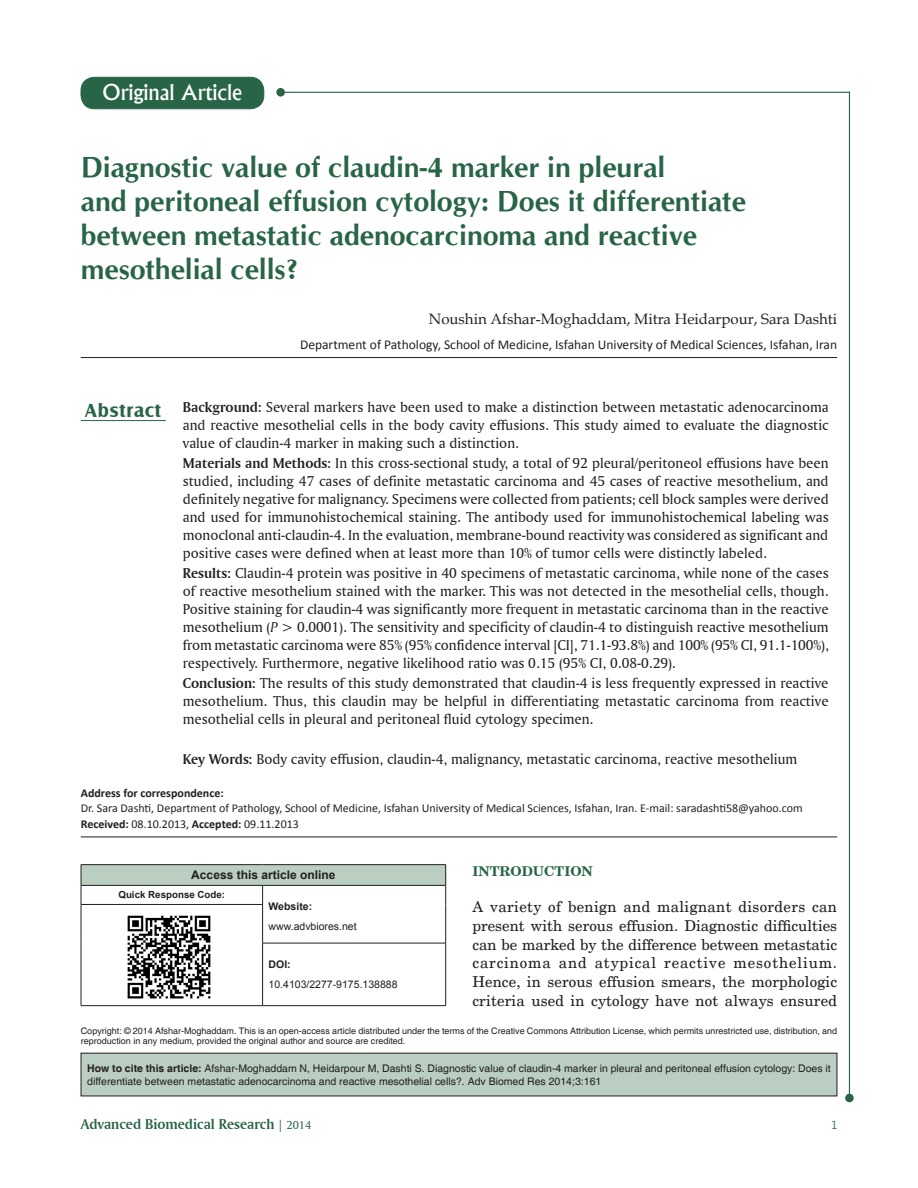
<style>
.page{position:relative;width:918px;height:1188px;background:#fff}
.page>*{position:absolute;margin:0;border:0;box-sizing:border-box;transform-origin:0 0}
.AT{font:700 28.5px/34.2px "CG Omega";color:#286446}
.AH{font:500 21px "Albertus";color:#fff}
.ABSH{font:700 19.5px "Castle T";letter-spacing:.04em;color:#286446}
.ABS{font:15px/18px "Amerigo BT Roman A";color:#231f20;text-align:justify}
.TX{font:15px/18.8px "New Century Schlbk";letter-spacing:.01em;color:#231f20;text-align:justify}
.KWD{font:15px "Amerigo BT Roman A";color:#231f20}
.AU{font:15px "Book Antiqua";color:#231f20}
.RF{font:15px "Amerigo BT Bold A";color:#286446}
.AFF{font:13.5px "Calibri";color:#231f20}
.t1{font:700 13.5px "Century Schoolbook BT";color:#286446}
.ADD{font:12px/15.8px "Calibri";color:#231f20}
.HIS{font:12px "Calibri";color:#231f20}
.ATAO{font:700 12px "Arial";color:#231f20}
.RF-2{font:12px "Bell Centennial BT Address";color:#286446}
.SRC{font:10.5px/12.6px "Helvetica";color:#231f20}
.DOI{font:10.5px "Arial";color:#231f20}
.WEB{font:10.5px "Arial";color:#231f20}
.WEB-2{font:700 10.5px "Arial";color:#231f20}
.DOI-2{font:700 10.5px "Arial";color:#231f20}
.QRC{font:700 9.75px "Arial";color:#231f20}
.t2{font:9px/10.8px "Helvetica";color:#231f20}
.s1{font-family:"Amerigo BT Bold A"}
.s2{font-family:"Amerigo BT Italic A"}
.s3{font-weight:700}
.s4{font-family:"Amerigo BT Roman A";font-size:12px}
</style>
<div class="page">
<div style="left:81px;top:77px;width:183px;height:32px;background:#286446;border-radius:14px"></div>
<div style="left:81px;top:77px;width:183px;height:32px;border:1px solid #286446;border-radius:14px"></div>
<hr style="left:281px;top:92px;width:569px;height:1px;background:#286446">
<div style="left:276px;top:88px;width:9px;height:9px;background:#286446;border-radius:50%"></div>
<hr style="left:849px;top:92px;width:1px;height:1005px;background:#286446">
<div style="left:845px;top:1094px;width:9px;height:8px;background:#286446;border-radius:50%"></div>
<hr style="left:81px;top:837px;width:756px;height:1px;background:#231f20">
<hr style="left:81px;top:420px;width:85px;height:1px;background:#286446">
<hr style="left:81px;top:357px;width:756px;height:1px;background:#231f20">
<div style="left:81px;top:865px;width:365px;height:20px;background:#bacec1"></div>
<hr style="left:81px;top:1005px;width:182px;height:1px;background:#231f20">
<hr style="left:81px;top:864px;width:182px;height:1px;background:#231f20">
<hr style="left:263px;top:864px;width:183px;height:1px;background:#231f20">
<hr style="left:81px;top:885px;width:182px;height:1px;background:#231f20">
<svg style="left:81px;top:865px;width:1px;height:39px"></svg>
<hr style="left:263px;top:885px;width:183px;height:1px;background:#231f20">
<svg style="left:445px;top:865px;width:1px;height:39px"></svg>
<hr style="left:445px;top:904px;width:1px;height:39px;background:#231f20">
<hr style="left:81px;top:904px;width:182px;height:1px;background:#231f20">
<hr style="left:81px;top:905px;width:1px;height:38px;background:#231f20">
<hr style="left:81px;top:943px;width:1px;height:62px;background:#231f20">
<hr style="left:445px;top:943px;width:1px;height:62px;background:#231f20">
<hr style="left:263px;top:1005px;width:183px;height:1px;background:#231f20">
<svg style="left:262px;top:886px;width:1px;height:18px"></svg>
<hr style="left:262px;top:905px;width:1px;height:38px;background:#231f20">
<hr style="left:262px;top:943px;width:1px;height:62px;background:#231f20">
<hr style="left:262px;top:943px;width:184px;height:1px;background:#231f20">
<img style="left:127px;top:915px;width:84px;height:84px">
<div style="left:81px;top:1053px;width:756px;height:43px;background:#bacec1"></div>
<p class="AH" style="left:103px;top:80px;width:141px">Original Article</p>
<p class="AT" style="left:81px;top:150px;width:667px">Diagnostic value of claudin-4 marker in pleural<br>and peritoneal effusion cytology: Does it differentiate between metastatic adenocarcinoma and reactive mesothelial cells?</p>
<p class="AU" style="left:429px;top:308px;width:410px">Noushin Afshar-Moghaddam, Mitra Heidarpour, Sara Dashti</p>
<p class="AFF" style="left:300px;top:336px;width:539px">Department of Pathology, School of Medicine, Isfahan University of Medical Sciences, Isfahan, Iran</p>
<p class="ABS" style="left:183px;top:398px;width:647px"><span class="s1">Background:</span> Several markers have been used to make a distinction between metastatic adenocarcinoma and reactive mesothelial cells in the body cavity effusions. This study aimed to evaluate the diagnostic value of claudin-4 marker in making such a distinction.</p>
<p class="ABS" style="left:183px;top:454px;width:647px"><span class="s1">Materials and Methods:</span> In this cross-sectional study, a total of 92 pleural/peritoneol effusions have been studied, including 47 cases of definite metastatic carcinoma and 45 cases of reactive mesothelium, and definitely negative for malignancy. Specimens were collected from patients; cell block samples were derived and used for immunohistochemical staining. The antibody used for immunohistochemical labeling was monoclonal anti-claudin-4. In the evaluation, membrane-bound reactivity was considered as significant and positive cases were defined when at least more than 10% of tumor cells were distinctly labeled.</p>
<p class="ABS" style="left:183px;top:564px;width:648px"><span class="s1">Results:</span> Claudin-4 protein was positive in 40 specimens of metastatic carcinoma, while none of the cases of reactive mesothelium stained with the marker. This was not detected in the mesothelial cells, though.<br>Positive staining for claudin-4 was significantly more frequent in metastatic carcinoma than in the reactive mesothelium (<span class="s2">P</span> &gt; 0.0001). The sensitivity and specificity of claudin-4 to distinguish reactive mesothelium from metastatic carcinoma were 85% (95% confidence interval [CI], 71.1-93.8%) and 100% (95% CI, 91.1-100%), respectively. Furthermore, negative likelihood ratio was 0.15 (95% CI, 0.08-0.29).</p>
<p class="ABS" style="left:183px;top:674px;width:647px"><span class="s1">Conclusion:</span> The results of this study demonstrated that claudin-4 is less frequently expressed in reactive mesothelium. Thus, this claudin may be helpful in differentiating metastatic carcinoma from reactive mesothelial cells in pleural and peritoneal fluid cytology specimen.</p>
<p class="KWD" style="left:183px;top:749px;width:616px"><span class="s1">Key Words:</span> Body cavity effusion, claudin-4, malignancy, metastatic carcinoma, reactive mesothelium</p>
<p class="ADD" style="left:81px;top:784px;width:724px"><span class="s3">Address for correspondence:<br></span>Dr. Sara Dashti, Department of Pathology, School of Medicine, Isfahan University of Medical Sciences, Isfahan, Iran. E-mail: saradashti58@yahoo.com</p>
<p class="HIS" style="left:81px;top:817px;width:220px"><span class="s3">Received:</span> 08.10.2013, <span class="s3">Accepted:</span> 09.11.2013</p>
<p class="ABSH" style="left:85px;top:399px;width:78px">Abstract</p>
<p class="ATAO" style="left:191px;top:867px;width:146px">Access this article online</p>
<p class="QRC" style="left:118px;top:889px;width:108px">Quick Response Code:</p>
<p class="WEB-2" style="left:269px;top:899px;width:45px">Website:</p>
<p class="WEB" style="left:269px;top:919px;width:90px">www.advbiores.net</p>
<p class="DOI-2" style="left:269px;top:958px;width:24px">DOI:</p>
<p class="DOI" style="left:269px;top:977px;width:131px">10.4103/2277-9175.138888</p>
<h1 class="t1" style="left:472px;top:863px;width:122px">INTRODUCTION</h1>
<p class="TX" style="left:472px;top:898px;width:366px">A variety of benign and malignant disorders can present with serous effusion. Diagnostic difficulties can be marked by the difference between metastatic carcinoma and atypical reactive mesothelium.<br>Hence, in serous effusion smears, the morphologic criteria used in cytology have not always ensured</p>
<p class="t2" style="left:81px;top:1025px;width:758px">Copyright: © 2014 Afshar-Moghaddam. This is an open-access article distributed under the terms of the Creative Commons Attribution License, which permits unrestricted use, distribution, and reproduction in any medium, provided the original author and source are credited.</p>
<p class="SRC" style="left:87px;top:1062px;width:745px"><span class="s3">How to cite this article:</span> Afshar-Moghaddam N, Heidarpour M, Dashti S. Diagnostic value of claudin-4 marker in pleural and peritoneal effusion cytology: Does it differentiate between metastatic adenocarcinoma and reactive mesothelial cells?. Adv Biomed Res 2014;3:161</p>
<p class="RF" style="left:81px;top:1115px;width:232px">Advanced Biomedical Research <span class="s4">| 2014</span></p>
<p class="RF-2" style="left:832px;top:1118px;width:7px">1</p>
</div>
